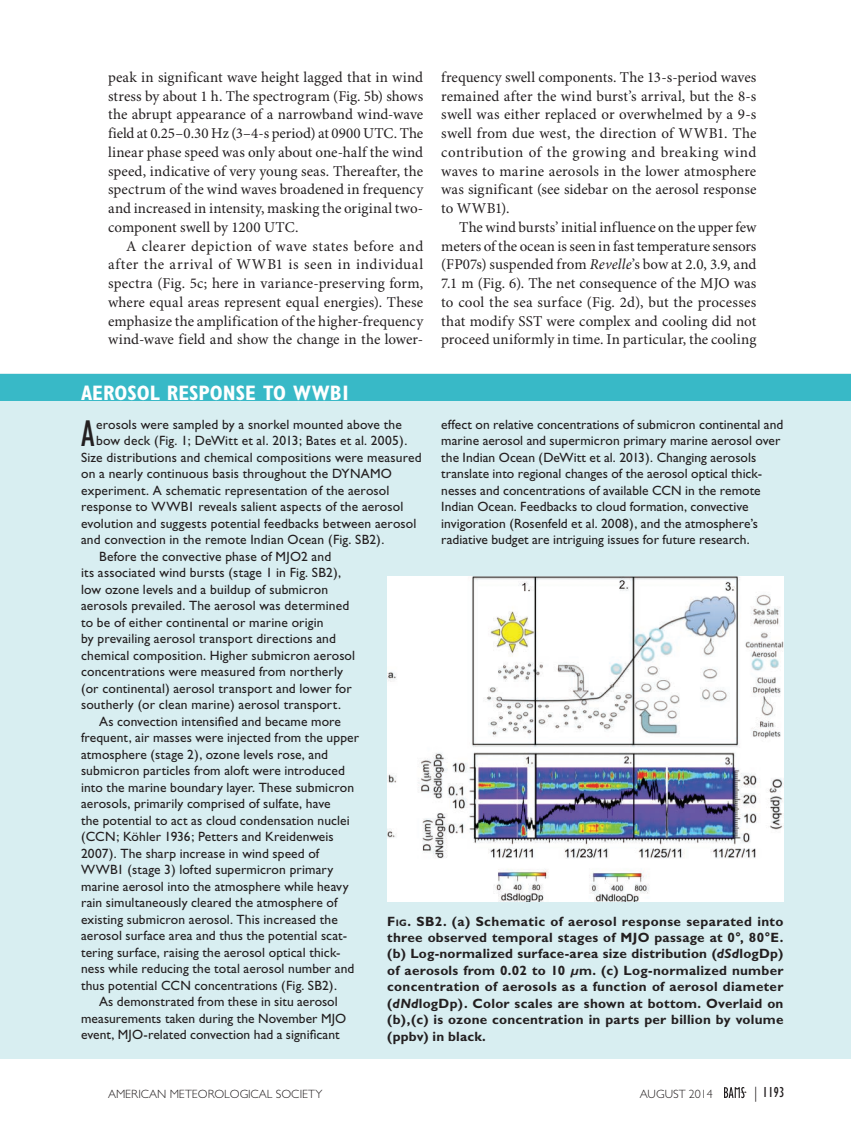
<style>
.page{position:relative;width:851px;height:1134px;background:#fff}
.page>*{position:absolute;margin:0;border:0;box-sizing:border-box;transform-origin:0 0}
.t1{font:condensed 38.25px "Gill Sans";color:#231f20}
.t2{font:700 condensed 21px "Gill Sans";color:#fff}
.t3{font:15px/18.8px "Minion Pro";letter-spacing:.005em;color:#231f20;text-align:justify}
.t4{font:condensed 15px "Gill Sans";color:#231f20}
.t5{font:13.5px/16.5px "Gill Sans";letter-spacing:.01em;color:#231f20}
.t6{font:700 13.5px/16.5px "Gill Sans";letter-spacing:.015em;color:#231f20;text-align:justify}
.t7{font:300 12px "Gill Sans";color:#231f20}
.s1{font-style:italic}
.s2{font-style:inherit}
.s3{font-size:9.45px}
.s4{font-weight:300;font-stretch:normal}
</style>
<div class="page">
<div style="left:0;top:374px;width:850px;height:685px;background:#d8eef1"></div>
<div style="left:0;top:374px;width:850px;height:27px;background:#38b9c7"></div>
<img style="left:387px;top:576px;width:396px;height:326px">
<svg style="left:724px;top:1087px;width:22px;height:11px"></svg>
<p class="t3" style="left:108px;top:68px;width:317px">peak in significant wave height lagged that in wind stress by about 1 h. The spectrogram (Fig. 5b) shows the abrupt appearance of a narrowband wind-wave field at 0.25–0.30 Hz (3–4-s period) at 0900 UTC. The linear phase speed was only about one-half the wind speed, indicative of very young seas. Thereafter, the spectrum of the wind waves broadened in frequency and increased in intensity, masking the original two&shy;component swell by 1200 UTC.</p>
<p class="t3" style="left:108px;top:237px;width:317px;text-indent:18px">A clearer depiction of wave states before and after the arrival of WWB1 is seen in individual spectra (Fig. 5c; here in variance-preserving form, where equal areas represent equal energies). These emphasize the amplification of the higher-frequency wind-wave field and show the change in the lower-</p>
<p class="t3" style="left:441px;top:68px;width:317px">frequency swell components. The 13-s-period waves remained after the wind burst’s arrival, but the 8-s swell was either replaced or overwhelmed by a 9-s swell from due west, the direction of WWB1. The contribution of the growing and breaking wind waves to marine aerosols in the lower atmosphere was significant (see sidebar on the aerosol response to WWB1).</p>
<p class="t3" style="left:441px;top:218px;width:317px;text-indent:18px">The wind bursts’ initial influence on the upper few meters of the ocean is seen in fast temperature sensors (FP07s) suspended from <span class="s1">Revelle</span>’s bow at 2.0, 3.9, and 7.1 m (Fig. 6). The net consequence of the MJO was to cool the sea surface (Fig. 2d), but the processes that modify SST were complex and cooling did not proceed uniformly in time. In particular, the cooling</p>
<h2 class="t2" style="left:81px;top:380px;width:272px">AEROSOL RESPONSE TO WWB1</h2>
<h1 class="t1" style="left:81px;top:412px;width:15px">A</h1>
<p class="t5" style="left:96px;top:416px;width:307px">erosols were sampled by a snorkel mounted above the</p>
<p class="t5" style="left:441px;top:416px;width:343px">effect on relative concentrations of submicron continental and marine aerosol and supermicron primary marine aerosol over the Indian Ocean (DeWitt et al. 2013). Changing aerosols translate into regional changes of the aerosol optical thick&shy;nesses and concentrations of available CCN in the remote Indian Ocean. Feedbacks to cloud formation, convective invigoration (Rosenfeld et al. 2008), and the atmosphere’s radiative budget are intriguing issues for future research.</p>
<p class="t5" style="left:96px;top:433px;width:313px">bow deck (Fig. 1; DeWitt et al. 2013; Bates et al. 2005).</p>
<p class="t5" style="left:81px;top:449px;width:342px">Size distributions and chemical compositions were measured</p>
<p class="t5" style="left:81px;top:466px;width:312px">on a nearly continuous basis throughout the DYNAMO</p>
<p class="t5" style="left:81px;top:482px;width:310px">experiment. A schematic representation of the aerosol</p>
<p class="t5" style="left:81px;top:499px;width:324px">response to WWB1 reveals salient aspects of the aerosol</p>
<p class="t5" style="left:81px;top:515px;width:337px">evolution and suggests potential feedbacks between aerosol</p>
<p class="t5" style="left:81px;top:532px;width:305px">and convection in the remote Indian Ocean (Fig. SB2).</p>
<p class="t5" style="left:99px;top:548px;width:234px">Before the convective phase of MJO2 and</p>
<p class="t5" style="left:81px;top:565px;width:262px">its associated wind bursts (stage 1 in Fig. SB2),</p>
<p class="t5" style="left:81px;top:581px;width:248px">low ozone levels and a buildup of submicron</p>
<p class="t5" style="left:81px;top:598px;width:270px">aerosols prevailed. The aerosol was determined</p>
<p class="t5" style="left:81px;top:614px;width:244px">to be of either continental or marine origin</p>
<p class="t5" style="left:81px;top:631px;width:256px">by prevailing aerosol transport directions and</p>
<p class="t5" style="left:81px;top:647px;width:276px">chemical composition. Higher submicron aerosol</p>
<p class="t5" style="left:81px;top:664px;width:264px">concentrations were measured from northerly</p>
<p class="t5" style="left:81px;top:680px;width:272px">(or continental) aerosol transport and lower for</p>
<p class="t5" style="left:81px;top:697px;width:261px">southerly (or clean marine) aerosol transport.</p>
<p class="t5" style="left:99px;top:713px;width:243px">As convection intensified and became more</p>
<p class="t5" style="left:81px;top:730px;width:279px">frequent, air masses were injected from the upper</p>
<p class="t5" style="left:81px;top:746px;width:248px">atmosphere (stage 2), ozone levels rose, and</p>
<p class="t5" style="left:81px;top:763px;width:265px">submicron particles from aloft were introduced</p>
<p class="t5" style="left:81px;top:779px;width:274px">into the marine boundary layer. These submicron</p>
<p class="t5" style="left:81px;top:796px;width:251px">aerosols, primarily comprised of sulfate, have</p>
<p class="t5" style="left:81px;top:812px;width:270px">the potential to act as cloud condensation nuclei</p>
<p class="t5" style="left:81px;top:829px;width:254px">(CCN; Köhler 1936; Petters and Kreidenweis</p>
<p class="t5" style="left:81px;top:845px;width:240px">2007). The sharp increase in wind speed of</p>
<p class="t5" style="left:81px;top:862px;width:254px">WWB1 (stage 3) lofted supermicron primary</p>
<p class="t5" style="left:81px;top:878px;width:269px">marine aerosol into the atmosphere while heavy</p>
<p class="t5" style="left:81px;top:895px;width:258px">rain simultaneously cleared the atmosphere of</p>
<p class="t5" style="left:81px;top:911px;width:258px">existing submicron aerosol. This increased the</p>
<p class="t5" style="left:81px;top:928px;width:267px">aerosol surface area and thus the potential scat-</p>
<p class="t5" style="left:81px;top:944px;width:261px">tering surface, raising the aerosol optical thick-</p>
<p class="t5" style="left:81px;top:961px;width:275px">ness while reducing the total aerosol number and</p>
<p class="t5" style="left:81px;top:977px;width:257px">thus potential CCN concentrations (Fig. SB2).</p>
<p class="t5" style="left:99px;top:994px;width:240px">As demonstrated from these in situ aerosol</p>
<p class="t5" style="left:81px;top:1010px;width:267px">measurements taken during the November MJO</p>
<p class="t5" style="left:81px;top:1027px;width:260px">event, MJO-related convection had a significant</p>
<p class="t6" style="left:387px;top:913px;width:398px"><span class="s2">F</span><span class="s3">ig</span><span class="s2">. SB2.</span> (a) Schematic of aerosol response separated into three observed temporal stages of MJO passage at 0°, 80°E. (b) Log-normalized surface-area size distribution (<span class="s1">dSd</span>logDp) of aerosols from 0.02 to 10 <span class="s1">µ</span>m. (c) Log-normalized number concentration of aerosols as a function of aerosol diameter (<span class="s1">dNd</span>logDp). Color scales are shown at bottom. Overlaid on (b),(c) is ozone concentration in parts per billion by volume (ppbv) in black.</p>
<p class="t7" style="left:108px;top:1087px;width:216px">AMERICAN METEOROLOGICAL SOCIETY</p>
<p class="t7" style="left:640px;top:1087px;width:74px">AUGUST 2014</p>
<p class="t4" style="left:754px;top:1084px;width:32px"><span class="s4">|</span> 1193</p>
</div>
